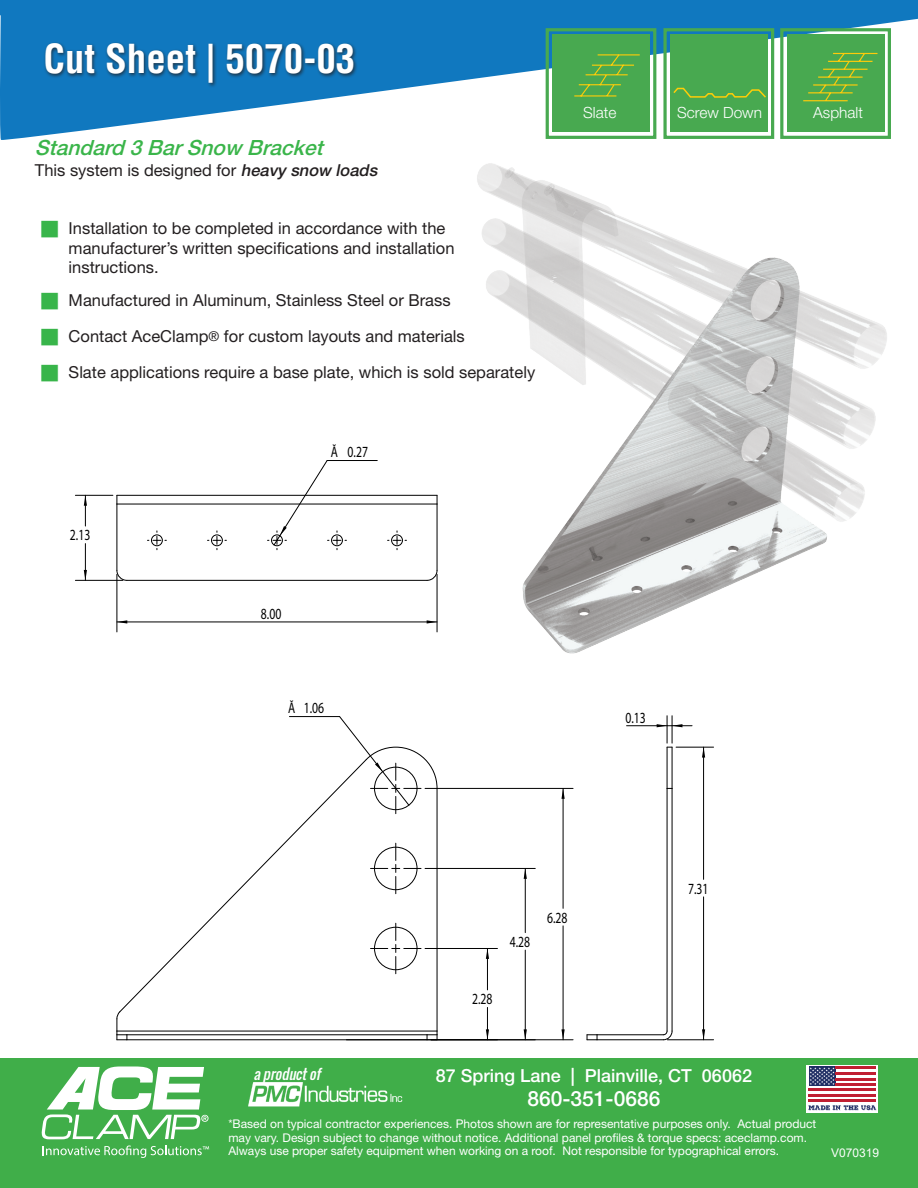
<style>
.page{position:relative;width:918px;height:1188px;background:#fff}
.page>*{position:absolute;margin:0;border:0;box-sizing:border-box;transform-origin:0 0}
.t1{font:700 condensed 39px "Helvetica";color:#fff}
.t2{font:italic 500 21px "Helvetica Neue LT Std";color:#3ab54a}
.t3{font:500 21px "Helvetica Neue LT Std";color:#fff}
.t4{font:500 18px "Helvetica Neue LT Std";color:#fff}
.t5{font:16.5px/19.5px "Helvetica Neue LT Std";color:#231f20}
.t6{font:15.6px "Myriad Pro";color:#000;scale:.75 1}
.t7{font:300 15.45px "Helvetica Neue LT Std";color:#fff}
.t8{font:italic 14.25px "Oswald";color:#fff}
.t9{font:12px/13.5px "Helvetica Neue LT Std";color:#fff}
.t10{font:12px "Arial";color:#fff}
.t11{font:condensed 9.45px "Helvetica";color:#fff}
.s1{font-weight:500;font-style:italic}
.s2{font-size:13.5px}
</style>
<div class="page">
<svg style="left:3px;top:0;width:915px;height:140px;fill:#1078bf"></svg>
<div style="left:43px;top:42px;width:315px;height:46px;background:#231f20;opacity:.75"></div>
<img style="left:348px;top:132px;width:570px;height:762px">
<svg style="left:0;top:0;width:3px;height:140px"></svg>
<hr style="left:127px;top:1034px;width:300px;height:1px;background:#000">
<hr style="left:127px;top:1039px;width:300px;height:1px;background:#000">
<hr style="left:117px;top:1031px;width:320px;height:1px;background:#000">
<svg style="left:427px;top:1031px;width:11px;height:8px"></svg>
<svg style="left:120px;top:787px;width:247px;height:224px"></svg>
<svg style="left:116px;top:1011px;width:12px;height:29px"></svg>
<hr style="left:437px;top:788px;width:1px;height:243px;background:#000">
<hr style="left:289px;top:716px;width:51px;height:1px;background:#000">
<svg style="left:561px;top:789px;width:4px;height:10px"></svg>
<svg style="left:561px;top:1029px;width:4px;height:10px"></svg>
<hr style="left:425px;top:788px;width:148px;height:1px;background:#000">
<hr style="left:431px;top:1039px;width:142px;height:1px;background:#000">
<hr style="left:563px;top:788px;width:1px;height:120px;background:#000">
<hr style="left:563px;top:926px;width:1px;height:114px;background:#000">
<svg style="left:524px;top:869px;width:3px;height:10px"></svg>
<svg style="left:524px;top:1029px;width:3px;height:10px"></svg>
<hr style="left:425px;top:868px;width:110px;height:1px;background:#000">
<hr style="left:346px;top:1039px;width:189px;height:1px;background:#000">
<hr style="left:525px;top:868px;width:1px;height:65px;background:#000">
<hr style="left:525px;top:950px;width:1px;height:90px;background:#000">
<svg style="left:486px;top:951px;width:3px;height:8px"></svg>
<svg style="left:486px;top:1029px;width:3px;height:8px"></svg>
<hr style="left:425px;top:948px;width:72px;height:1px;background:#000">
<hr style="left:487px;top:948px;width:1px;height:42px;background:#000">
<hr style="left:487px;top:1007px;width:1px;height:33px;background:#000">
<svg style="left:339px;top:716px;width:99px;height:98px"></svg>
<svg style="left:371px;top:923px;width:50px;height:51px"></svg>
<svg style="left:371px;top:843px;width:50px;height:51px"></svg>
<hr style="left:667px;top:788px;width:1px;height:243px;background:#000">
<hr style="left:672px;top:788px;width:1px;height:243px;background:#000">
<hr style="left:597px;top:1039px;width:66px;height:1px;background:#000">
<hr style="left:597px;top:1034px;width:66px;height:1px;background:#000">
<svg style="left:663px;top:1030px;width:10px;height:11px"></svg>
<hr style="left:667px;top:747px;width:1px;height:41px;background:#000">
<hr style="left:672px;top:747px;width:1px;height:41px;background:#000">
<svg style="left:587px;top:1034px;width:11px;height:6px"></svg>
<svg style="left:657px;top:716px;width:35px;height:32px"></svg>
<hr style="left:627px;top:725px;width:40px;height:1px;background:#000">
<svg style="left:702px;top:748px;width:3px;height:10px"></svg>
<svg style="left:702px;top:1029px;width:3px;height:10px"></svg>
<hr style="left:676px;top:747px;width:38px;height:1px;background:#000">
<hr style="left:667px;top:1039px;width:47px;height:1px;background:#000">
<hr style="left:703px;top:747px;width:1px;height:132px;background:#000">
<hr style="left:703px;top:897px;width:1px;height:143px;background:#000">
<hr style="left:117px;top:504px;width:320px;height:1px;background:#000">
<hr style="left:437px;top:504px;width:1px;height:66px;background:#000">
<svg style="left:426px;top:570px;width:12px;height:11px"></svg>
<hr style="left:127px;top:580px;width:300px;height:1px;background:#000">
<svg style="left:116px;top:570px;width:12px;height:11px"></svg>
<hr style="left:117px;top:504px;width:1px;height:66px;background:#000">
<hr style="left:117px;top:495px;width:320px;height:1px;background:#000">
<hr style="left:327px;top:460px;width:50px;height:1px;background:#000">
<svg style="left:84px;top:496px;width:3px;height:10px"></svg>
<svg style="left:84px;top:570px;width:3px;height:10px"></svg>
<hr style="left:75px;top:495px;width:38px;height:1px;background:#000">
<hr style="left:75px;top:580px;width:48px;height:1px;background:#000">
<hr style="left:85px;top:495px;width:1px;height:31px;background:#000">
<hr style="left:85px;top:544px;width:1px;height:36px;background:#000">
<svg style="left:118px;top:620px;width:9px;height:4px"></svg>
<svg style="left:427px;top:620px;width:10px;height:4px"></svg>
<hr style="left:117px;top:574px;width:1px;height:58px;background:#000">
<hr style="left:437px;top:574px;width:1px;height:58px;background:#000">
<hr style="left:117px;top:622px;width:320px;height:1px;background:#000">
<svg style="left:208px;top:531px;width:18px;height:19px"></svg>
<svg style="left:147px;top:531px;width:19px;height:19px"></svg>
<svg style="left:388px;top:531px;width:18px;height:19px"></svg>
<svg style="left:268px;top:460px;width:78px;height:90px"></svg>
<div style="left:0;top:1058px;width:918px;height:130px;background:#40ae49"></div>
<div style="left:807px;top:1065px;width:71px;height:47px;background:linear-gradient(to right,#fff,#fff)"></div>
<svg style="left:809px;top:1069px;width:67px;height:31px"></svg>
<svg style="left:809px;top:1067px;width:27px;height:19px"></svg>
<svg style="left:810px;top:1067px;width:25px;height:18px"></svg>
<hr style="left:836px;top:1067px;width:40px;height:2px;background:#c01f32">
<hr style="left:836px;top:1072px;width:40px;height:3px;background:#c01f32">
<hr style="left:836px;top:1078px;width:40px;height:2px;background:#c01f32">
<hr style="left:836px;top:1083px;width:40px;height:3px;background:#c01f32">
<hr style="left:808px;top:1089px;width:68px;height:2px;background:#c01f32">
<hr style="left:808px;top:1094px;width:68px;height:3px;background:#c01f32">
<hr style="left:808px;top:1100px;width:68px;height:2px;background:#c01f32">
<svg style="left:808px;top:1105px;width:68px;height:5px"></svg>
<svg style="left:41px;top:1067px;width:168px;height:72px"></svg>
<svg style="left:43px;top:1145px;width:166px;height:13px"></svg>
<img style="left:248px;top:1082px;width:155px;height:25px">
<div style="left:787px;top:34px;width:97px;height:98px;background:#48a950"></div>
<div style="left:780px;top:28px;width:111px;height:111px;border:3px solid #48a950"></div>
<svg style="left:803px;top:52px;width:75px;height:50px"></svg>
<div style="left:552px;top:34px;width:98px;height:98px;background:#48a950"></div>
<div style="left:546px;top:28px;width:110px;height:111px;border:3px solid #48a950"></div>
<svg style="left:574px;top:54px;width:66px;height:43px"></svg>
<div style="left:670px;top:34px;width:98px;height:98px;background:#48a950"></div>
<div style="left:663px;top:28px;width:111px;height:111px;border:3px solid #48a950"></div>
<svg style="left:673px;top:87px;width:93px;height:11px"></svg>
<p class="t1" style="left:43px;top:35px;width:314px">Cut Sheet | 5070-03</p>
<p class="t2" style="left:35px;top:135px;width:296px">Standard 3BarSnow Bracket</p>
<p class="t5" style="left:35px;top:160px;width:348px">This system is designed for <span class="s1">heavy snow loads</span></p>
<p class="t5" style="left:69px;top:218px;width:387px">Installation to be completed in accordance with the manufacturer’s written specifications and installation instructions.</p>
<p class="t5" style="left:69px;top:290px;width:384px">Manufactured in Aluminum, Stainless Steel or Brass</p>
<p class="t5" style="left:69px;top:326px;width:398px">Contact AceClamp<span class="s2">®</span> for custom layouts and materials</p>
<p class="t5" style="left:69px;top:362px;width:468px">Slate applications require a base plate, which is sold separately</p>
<p class="t6" style="left:70px;top:526px;width:29px">2.13</p>
<p class="t6" style="left:331px;top:442px;width:51px">Ă 0.27</p>
<p class="t6" style="left:261px;top:604px;width:29px">8.00</p>
<p class="t7" style="left:583px;top:103px;width:35px">Slate</p>
<p class="t11" style="left:662px;top:105px;width:29px">T Panel</p>
<p class="t7" style="left:677px;top:103px;width:86px">Screw Down</p>
<p class="t11" style="left:741px;top:105px;width:41px">Snap Lock</p>
<p class="t11" style="left:567px;top:105px;width:48px">Double Lock</p>
<p class="t7" style="left:813px;top:103px;width:51px">Asphalt</p>
<p class="t6" style="left:288px;top:698px;width:49px">Ă 1.06</p>
<p class="t6" style="left:625px;top:708px;width:29px">0.13</p>
<p class="t8" style="left:253px;top:1063px;width:73px">aproductof</p>
<p class="t6" style="left:510px;top:932px;width:29px">4.28</p>
<p class="t6" style="left:547px;top:908px;width:29px">6.28</p>
<p class="t6" style="left:472px;top:989px;width:29px">2.28</p>
<p class="t6" style="left:688px;top:879px;width:29px">7.31</p>
<p class="t4" style="left:436px;top:1065px;width:318px">87 Spring Lane | Plainville, CT 06062</p>
<p class="t3" style="left:527px;top:1086px;width:135px">860-351-0686</p>
<p class="t9" style="left:228px;top:1117px;width:590px">*Based on typical contractor experiences. Photos shown are for representative purposes only. Actual product may vary. Design subject to change without notice. Additional panel profiles &amp; torque specs: aceclamp.com.<br>Always use proper safety equipment when working on a roof. Not responsible for typographical errors.</p>
<p class="t10" style="left:831px;top:1144px;width:50px">V070319</p>
</div>
